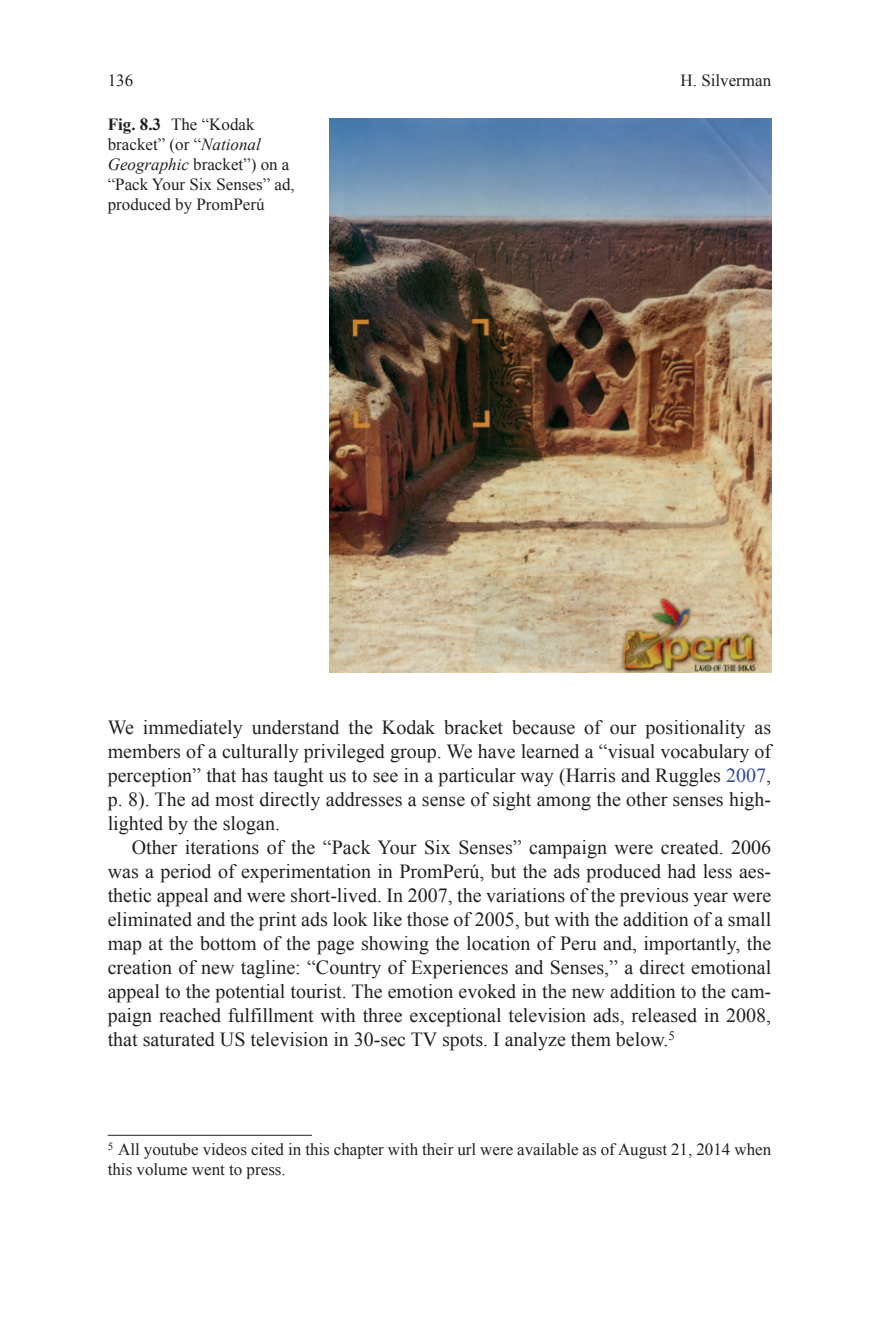
<style>
.page{position:relative;width:879px;height:1333px;background:#fff}
.page>*{position:absolute;margin:0;border:0;box-sizing:border-box;transform-origin:0 0}
.t1{font:20px/24px "Times New Roman";color:#231f20;text-align:justify}
.t2{font:20px "Times New Roman PSMT2";color:#231f20}
.t3{font:17px/20px "Times New Roman";color:#231f20}
.t4{font:17px "Times New Roman PSMT2";color:#231f20}
.s1{font-family:"Times New Roman PS Bold MT2"}
.s2{font-family:"Times New Roman PS Italic MT2"}
.s3{font-family:"Times New Roman"}
.s4{color:#324a97}
</style>
<div class="page">
<hr style="left:108px;top:1134px;width:204px;height:1px;background:#231f20">
<img style="left:329px;top:118px;width:442px;height:554px">
<p class="t3" style="left:108px;top:70px;width:27px">136</p>
<p class="t3" style="left:680px;top:70px;width:92px">H. Silverman</p>
<p class="t4" style="left:108px;top:113px;width:148px"><span class="s1">Fig. 8.3</span> The “Kodak</p>
<p class="t3" style="left:108px;top:134px;width:189px">bracket” (or “<span class="s2">National<br>Geographic</span> bracket”) on a “Pack Your Six Senses” ad, produced by PromPerú</p>
<p class="t2" style="left:108px;top:714px;width:665px"><span class="s3">We immediately understand the Kodak</span> bracket because of our positionality as</p>
<p class="t1" style="left:108px;top:739px;width:665px">members of a culturally privileged group. We have learned a “visual vocabulary of perception” that has taught us to see in a particular way (Harris and Ruggles <span class="s4">2007</span>, p. 8). The ad most directly addresses a sense of sight among the other senses high&shy;lighted by the slogan.</p>
<p class="t1" style="left:108px;top:835px;width:665px;text-indent:24px">Other iterations of the “Pack Your Six Senses” campaign were created. 2006 was a period of experimentation in PromPerú, but the ads produced had less aes&shy;thetic appeal and were short-lived. In 2007, the variations of the previous year were eliminated and the print ads look like those of 2005, but with the addition of a small map at the bottom of the page showing the location of Peru and, importantly, the creation of new tagline: “Country of Experiences and Senses,” a direct emotional appeal to the potential tourist. The emotion evoked in the new addition to the cam&shy;paign reached fulfillment with three exceptional television ads, released in 2008, that saturated US television in 30-sec TV spots. I analyze them below.<sup>5</sup></p>
<p class="t3" style="left:108px;top:1139px;width:665px"><sup>5</sup> All youtube videos cited in this chapter with their url were available as of August 21, 2014 when this volume went to press.</p>
</div>
